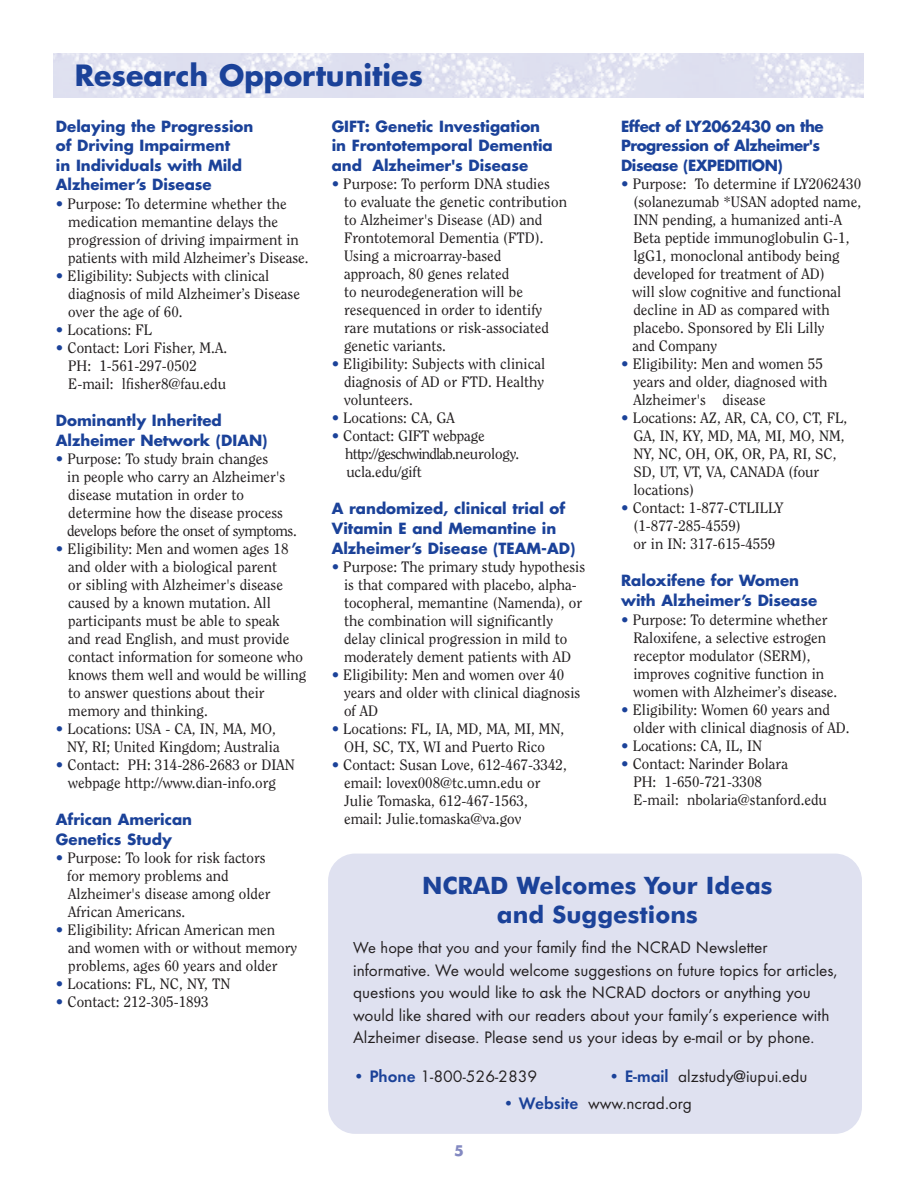
<style>
.page{position:relative;width:918px;height:1188px;background:#fff}
.page>*{position:absolute;margin:0;border:0;box-sizing:border-box;transform-origin:0 0}
.t1{font:700 28.5px "Futura";color:#1b4299}
.t2{font:700 24px/28.8px "Futura BT";color:#1b4299;text-align:center}
.t3{font:17.25px/22.5px "Futura T";color:#231f20}
.t4{font:15px/18px "Clearface";color:#231f20}
.t5{font:700 15px/19.5px "Futura";color:#1b4299}
.t6{font:700 15px/19.5px "Futura";letter-spacing:-.03em;color:#1b4299}
.t7{font:700 14.25px "Futura";color:#8389c1}
.s1{color:#1b4299}
.s2{font-size:16.5px}
.s3{font-weight:600;color:#1b4299}
</style>
<div class="page">
<div style="left:328px;top:854px;width:534px;height:280px;background:#dfe1f0;border-radius:27px"></div>
<img style="left:54px;top:54px;width:810px;height:43px">
<h1 class="t1" style="left:75px;top:62px;width:350px">Research Opportunities</h1>
<p class="t5" style="left:56px;top:118px;width:199px">Delaying the Progression of Driving Impairment<br>in Individuals with Mild<br>Alzheimer’s Disease</p>
<p class="t4" style="left:68px;top:196px;width:242px;text-indent:-12px"><span class="s1">•</span> Purpose: To determine whether the medication memantine delays the progression of driving impairment in patients with mild Alzheimer’s Disease.</p>
<p class="t4" style="left:68px;top:268px;width:233px;text-indent:-12px"><span class="s1">•</span> Eligibility: Subjects with clinical diagnosis of mild Alzheimer’s Disease over the age of 60.</p>
<p class="t4" style="left:56px;top:322px;width:98px"><span class="s1">•</span> Locations: FL</p>
<p class="t4" style="left:68px;top:340px;width:160px;text-indent:-12px"><span class="s1">•</span> Contact: Lori Fisher, M.A.<br>PH: 1-561-297-0502<br>E-mail: lfisher8@fau.edu</p>
<p class="t5" style="left:56px;top:412px;width:213px">Dominantly Inherited<br>Alzheimer Network (DIAN)</p>
<p class="t4" style="left:67px;top:451px;width:231px;text-indent:-11px"><span class="s1">•</span> Purpose: To study brain changes<br>in people who carry an Alzheimer's disease mutation in order to determine how the disease process develops before the onset of symptoms.</p>
<p class="t4" style="left:68px;top:541px;width:240px;text-indent:-12px"><span class="s1">•</span> Eligibility: Men and women ages 18 and older with a biological parent<br>or sibling with Alzheimer's disease caused by a known mutation. All participants must be able to speak<br>and read English, and must provide contact information for someone who knows them well and would be willing to answer questions about their memory and thinking.</p>
<p class="t4" style="left:56px;top:721px;width:225px;text-align:right"><span class="s1">•</span> Locations: USA - CA, IN, MA, MO,<br>NY, RI; United Kingdom; Australia</p>
<p class="t4" style="left:56px;top:757px;width:240px;text-align:center"><span class="s1">•</span> Contact: PH: 314-286-2683 or DIAN webpage http://www.dian-info.org</p>
<p class="t5" style="left:56px;top:811px;width:138px">African American<br>Genetics Study</p>
<p class="t4" style="left:67px;top:850px;width:205px;text-indent:-11px"><span class="s1">•</span> Purpose: To look for risk factors for memory problems and<br>Alzheimer's disease among older<br>African Americans.</p>
<p class="t4" style="left:68px;top:922px;width:230px;text-indent:-12px"><span class="s1">•</span> Eligibility: African American men and women with or without memory problems, ages 60 years and older</p>
<p class="t4" style="left:56px;top:976px;width:176px"><span class="s1">•</span> Locations: FL, NC, NY, TN</p>
<p class="t4" style="left:56px;top:994px;width:154px"><span class="s1">•</span> Contact: 212-305-1893</p>
<p class="t6" style="left:621px;top:118px;width:204px">Effect of LY2062430 on the<br>Progression of Alzheimer's<br>Disease (EXPEDITION)</p>
<p class="t4" style="left:632px;top:176px;width:230px;text-indent:-11px"><span class="s1">•</span> Purpose: To determine if LY2062430 (solanezumab *USAN adopted name,<br>INN pending, a humanized anti-A<br>Beta peptide immunoglobulin G-1, lgG1, monoclonal antibody being developed for treatment of AD)<br>will slow cognitive and functional decline in AD as compared with placebo. Sponsored by Eli Lilly<br>and Company</p>
<p class="t4" style="left:633px;top:356px;width:196px;text-indent:-12px"><span class="s1">•</span> Eligibility: Men and women 55 years and older, diagnosed with<br>Alzheimer's disease</p>
<p class="t4" style="left:633px;top:410px;width:215px;text-indent:-12px"><span class="s1">•</span> Locations: AZ, AR, CA, CO, CT, FL,<br>GA, IN, KY, MD, MA, MI, MO, NM,<br>NY, NC, OH, OK, OR, PA, RI, SC,<br>SD, UT, VT, VA, CANADA (four locations)</p>
<p class="t4" style="left:633px;top:500px;width:151px;text-indent:-12px"><span class="s1">•</span> Contact: 1-877-CTLILLY (1-877-285-4559)<br>or in IN: 317-615-4559</p>
<p class="t5" style="left:621px;top:572px;width:198px">Raloxifene for Women with Alzheimer’s Disease</p>
<p class="t4" style="left:633px;top:611px;width:205px;text-indent:-12px"><span class="s1">•</span> Purpose: To determine whether<br>Raloxifene, a selective estrogen receptor modulator (SERM), improves cognitive function in women with Alzheimer’s disease.</p>
<p class="t4" style="left:633px;top:701px;width:218px;text-indent:-12px"><span class="s1">•</span> Eligibility: Women 60 years and older with clinical diagnosis of AD.</p>
<p class="t4" style="left:621px;top:737px;width:143px"><span class="s1">•</span> Locations: CA, IL, IN</p>
<p class="t4" style="left:633px;top:755px;width:195px;text-indent:-12px"><span class="s1">•</span> Contact: Narinder Bolara<br>PH: 1-650-721-3308<br>E-mail: nbolaria@stanford.edu</p>
<p class="t5" style="left:332px;top:118px;width:223px">GIFT: Genetic Investigation in Frontotemporal Dementia and Alzheimer's Disease</p>
<p class="t4" style="left:344px;top:176px;width:225px;text-indent:-12px"><span class="s1">•</span> Purpose: To perform DNA studies<br>to evaluate the genetic contribution to Alzheimer's Disease (AD) and<br>Frontotemoral Dementia (FTD).<br>Using a microarray-based<br>approach, 80 genes related<br>to neurodegeneration will be resequenced in order to identify rare mutations or risk-associated genetic variants.</p>
<p class="t4" style="left:344px;top:356px;width:203px;text-align:justify;text-indent:-12px"><span class="s1">•</span> Eligibility: Subjects with clinical diagnosis of AD or FTD. Healthy volunteers.</p>
<p class="t4" style="left:332px;top:410px;width:125px"><span class="s1">•</span> Locations: CA, GA</p>
<p class="t4" style="left:345px;top:428px;width:176px;text-indent:-14px"><span class="s1">•</span> Contact: GIFT webpage http://geschwindlab.neurology. ucla.edu/gift</p>
<p class="t5" style="left:332px;top:500px;width:245px">A randomized, clinical trial of<br>Vitamin E and Memantine in<br>Alzheimer’s Disease (TEAM-AD)</p>
<p class="t4" style="left:344px;top:559px;width:243px;text-indent:-12px"><span class="s1">•</span> Purpose: The primary study hypothesis is that compared with placebo, alpha&shy;tocopheral, memantine (Namenda), or the combination will significantly delay clinical progression in mild to moderately dement patients with AD</p>
<p class="t4" style="left:344px;top:667px;width:238px;text-indent:-12px"><span class="s1">•</span> Eligibility: Men and women over 40 years and older with clinical diagnosis of AD</p>
<p class="t4" style="left:332px;top:721px;width:234px;text-align:center"><span class="s1">•</span> Locations: FL, IA, MD, MA, MI, MN,<br>OH, SC, TX, WI and Puerto Rico</p>
<p class="t4" style="left:344px;top:757px;width:224px;text-indent:-12px"><span class="s1">•</span> Contact: Susan Love, 612-467-3342, email: lovex008@tc.umn.edu or<br>Julie Tomaska, 612-467-1563, email: Julie.tomaska@va.gov</p>
<h2 class="t2" style="left:422px;top:873px;width:352px">NCRAD Welcomes Your Ideas and Suggestions</h2>
<p class="t3" style="left:353px;top:936px;width:486px"><span class="s2">We hope that you and your</span> family find the NCRAD Newsletter informative. We would welcome suggestions on future topics for articles, questions you would like to ask the NCRAD doctors or anything you would like shared with our readers about your family’s experience with Alzheimer disease. Please send us your ideas by e-mail or by phone.</p>
<p class="t3" style="left:353px;top:1065px;width:186px"><span class="s3">• Phone</span> 1-800-526-2839</p>
<p class="t3" style="left:609px;top:1065px;width:201px"><span class="s1">•</span> <span class="s3">E-mail</span> alzstudy@iupui.edu</p>
<p class="t3" style="left:503px;top:1092px;width:191px"><span class="s3">• Website</span> www.ncrad.org</p>
<p class="t7" style="left:454px;top:1144px;width:11px">5</p>
</div>
